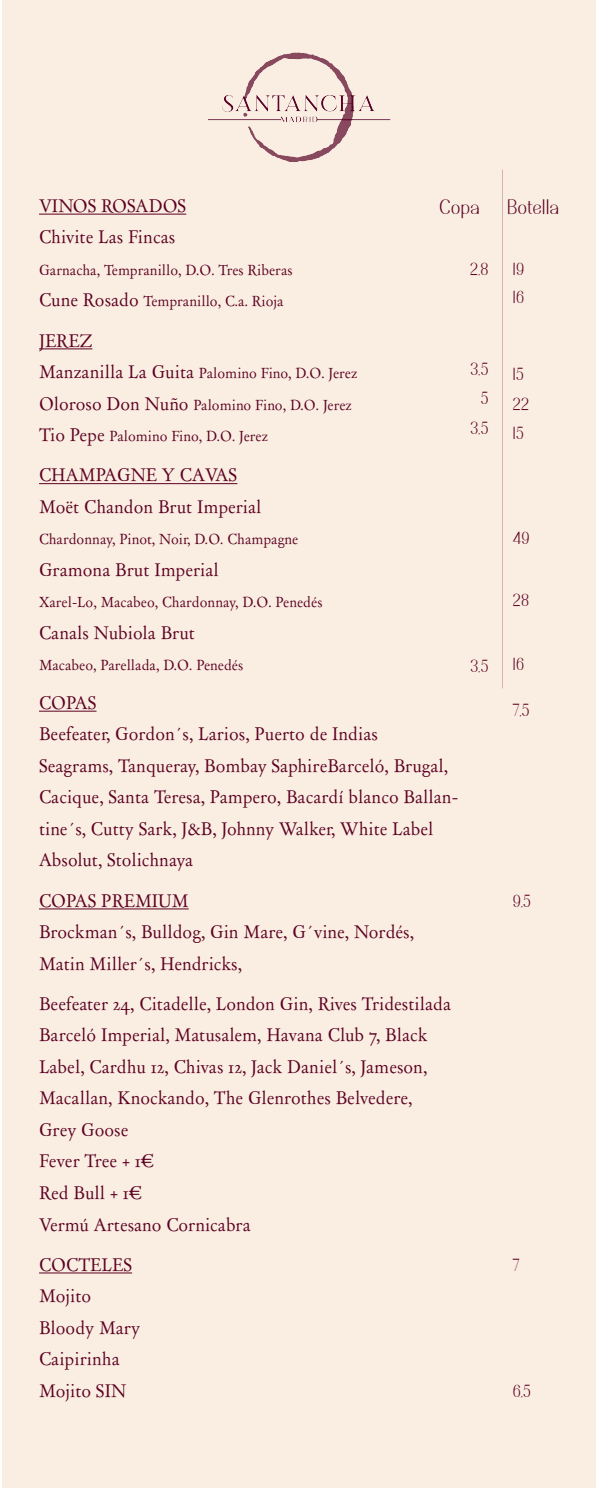
<style>
.page{position:relative;width:599px;height:1488px;background:#fff}
.page>*{position:absolute;margin:0;border:0;box-sizing:border-box;transform-origin:0 0}
.t1{font:600 21px "Nesans";color:#5d0023;scale:.96 1}
.t2{font:17.5px/31.5px "Day Roman";color:#5d0023;scale:.96 1}
.t3{font:600 17.5px/29.8px "Nesans";color:#5d0023;scale:.96 1}
.t4{font:14px "Day Roman";color:#5d0023;scale:.96 1}
.s1{font-size:17.5px}
</style>
<div class="page">
<div style="left:3px;top:0;width:593px;height:1488px;background:#f9eee1"></div>
<hr style="left:39px;top:214px;width:147px;height:1px;background:#5d0023">
<hr style="left:39px;top:348px;width:53px;height:1px;background:#5d0023">
<hr style="left:39px;top:483px;width:198px;height:1px;background:#5d0023">
<hr style="left:39px;top:711px;width:57px;height:1px;background:#5d0023">
<hr style="left:39px;top:908px;width:150px;height:1px;background:#5d0023">
<hr style="left:39px;top:1272px;width:93px;height:1px;background:#5d0023">
<img style="left:208px;top:52px;width:183px;height:110px">
<p class="t2" style="left:39px;top:190px;width:155px">VINOS ROSADOS<br>Chivite Las Fincas</p>
<p class="t4" style="left:39px;top:261px;width:265px">Garnacha, Tempranillo, D.O. Tres Riberas</p>
<p class="t4" style="left:39px;top:292px;width:256px"><span class="s1">Cune Rosado</span> Tempranillo, C.a. Rioja</p>
<p class="t2" style="left:39px;top:325px;width:57px">JEREZ</p>
<p class="t4" style="left:39px;top:364px;width:333px"><span class="s1">Manzanilla La Guita</span> Palomino Fino, D.O. Jerez</p>
<p class="t4" style="left:39px;top:396px;width:327px"><span class="s1">Oloroso Don Nuño</span> Palomino Fino, D.O. Jerez</p>
<p class="t4" style="left:39px;top:427px;width:240px"><span class="s1">Tio Pepe</span> Palomino Fino, D.O. Jerez</p>
<p class="t2" style="left:39px;top:459px;width:233px">CHAMPAGNE Y CAVAS<br>Moët Chandon Brut Imperial</p>
<p class="t4" style="left:39px;top:530px;width:272px">Chardonnay, Pinot, Noir, D.O. Champagne</p>
<p class="t2" style="left:39px;top:554px;width:189px">Gramona Brut Imperial</p>
<p class="t4" style="left:39px;top:593px;width:297px">Xarel-Lo, Macabeo, Chardonnay, D.O. Penedés</p>
<p class="t2" style="left:39px;top:617px;width:164px">Canals Nubiola Brut</p>
<p class="t4" style="left:39px;top:656px;width:214px">Macabeo, Parellada, D.O. Penedés</p>
<p class="t2" style="left:39px;top:687px;width:438px">COPAS<br>Beefeater, Gordon´s, Larios, Puerto de Indias<br>Seagrams, Tanqueray, Bombay Saphire Barceló, Brugal, Cacique, Santa Teresa, Pampero, Bacardí blanco Ballan&shy;tine´s, Cutty Sark, J&amp;B, Johnny Walker, White Label Absolut, Stolichnaya</p>
<p class="t2" style="left:39px;top:885px;width:392px">COPAS PREMIUM<br>Brockman´s, Bulldog, Gin Mare, G´vine, Nordés,<br>Matin Miller´s, Hendricks,</p>
<p class="t2" style="left:39px;top:988px;width:430px">Beefeater 24, Citadelle, London Gin, Rives Tridestilada Barceló Imperial, Matusalem, Havana Club 7, Black Label, Cardhu 12, Chivas 12, Jack Daniel´s, Jameson, Macallan, Knockando, The Glenrothes Belvedere, Grey Goose<br>Fever Tree + 1€<br>Red Bull + 1€<br>Vermú Artesano Cornicabra</p>
<p class="t2" style="left:39px;top:1249px;width:107px">COCTELES<br>Mojito<br>Bloody Mary<br>Caipirinha<br>Mojito SIN</p>
<p class="t1" style="left:439px;top:194px;width:44px">Copa</p>
<p class="t1" style="left:506px;top:194px;width:56px">Botella</p>
<p class="t3" style="left:470px;top:254px;width:21px">2,8</p>
<p class="t3" style="left:512px;top:255px;width:14px;line-height:28px">19<br>16</p>
<p class="t3" style="left:470px;top:354px;width:21px;text-align:center">3,5<br>5<br>3,5</p>
<p class="t3" style="left:512px;top:359px;width:19px">15<br>22<br>15</p>
<p class="t3" style="left:512px;top:523px;width:20px">49</p>
<p class="t3" style="left:512px;top:585px;width:19px">28</p>
<p class="t3" style="left:512px;top:649px;width:14px">16</p>
<p class="t3" style="left:512px;top:695px;width:20px">7,5</p>
<p class="t3" style="left:470px;top:651px;width:21px">3,5</p>
<p class="t3" style="left:512px;top:886px;width:21px">9,5</p>
<p class="t3" style="left:512px;top:1250px;width:9px">7</p>
<p class="t3" style="left:512px;top:1376px;width:21px">6,5</p>
</div>
